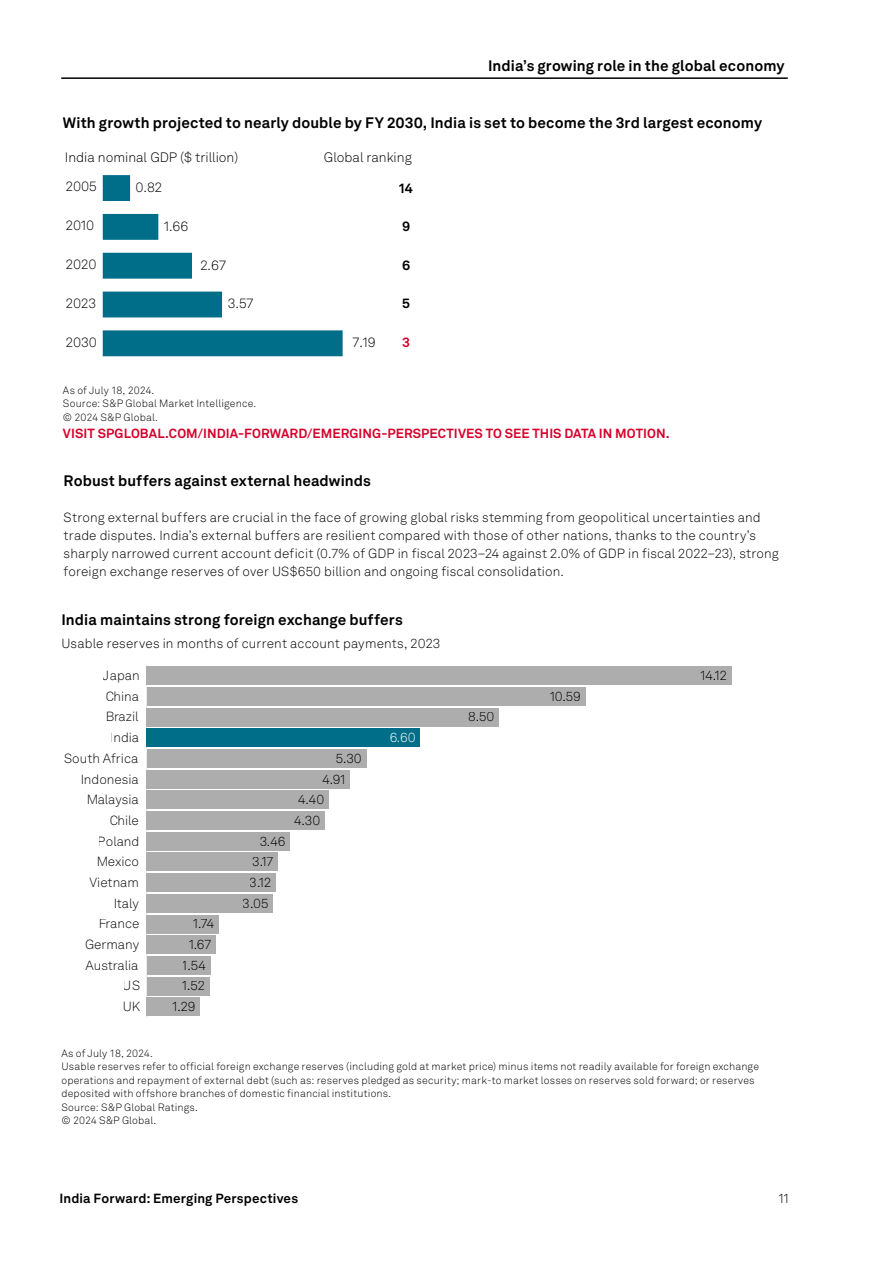
<style>
.page{position:relative;width:894px;height:1263px;background:#fff}
.page>*{position:absolute;margin:0;border:0;box-sizing:border-box;transform-origin:0 0}
.t1{font:700 15px "Akkurat LL";letter-spacing:.005em;color:#000}
.t2{font:300 13.5px "Akkurat LL";letter-spacing:-.005em;color:#000}
.t3{font:700 13.5px "Akkurat LL";color:#000}
.t4{font:700 13.5px "Akkurat LL";color:#d6002a}
.t5{font:300 13.2px/18px "Akkurat LL";letter-spacing:.01em;color:#000}
.t6{font:300 13.2px "Akkurat LL";color:#0a0a0a}
.t7{font:700 13.2px "Akkurat Pro";letter-spacing:.005em;color:#d6002a}
.t8{font:700 13.2px "Akkurat LL";letter-spacing:.01em;color:#000}
.t9{font:300 13.2px "Akkurat LL";color:#fff}
.t10{font:300 10.5px/13.5px "Akkurat Pro";letter-spacing:.015em;color:#000}
</style>
<div class="page">
<svg style="left:103px;top:175px;width:239px;height:181px"></svg>
<hr style="left:146px;top:665px;width:1px;height:352px;background:#e6e7e8">
<div style="left:147px;top:666px;width:584px;height:19px;background:#adadad"></div>
<div style="left:147px;top:687px;width:438px;height:19px;background:#adadad"></div>
<div style="left:147px;top:707px;width:351px;height:19px;background:#adadad"></div>
<div style="left:147px;top:728px;width:273px;height:19px;background:#006d89"></div>
<div style="left:147px;top:749px;width:219px;height:19px;background:#adadad"></div>
<div style="left:147px;top:770px;width:203px;height:18px;background:#adadad"></div>
<div style="left:147px;top:790px;width:182px;height:19px;background:#adadad"></div>
<div style="left:147px;top:811px;width:178px;height:19px;background:#adadad"></div>
<div style="left:147px;top:832px;width:143px;height:18px;background:#adadad"></div>
<div style="left:147px;top:852px;width:131px;height:19px;background:#adadad"></div>
<div style="left:147px;top:873px;width:129px;height:19px;background:#adadad"></div>
<div style="left:147px;top:894px;width:126px;height:18px;background:#adadad"></div>
<div style="left:147px;top:914px;width:72px;height:19px;background:#adadad"></div>
<div style="left:147px;top:935px;width:69px;height:19px;background:#adadad"></div>
<div style="left:147px;top:956px;width:63px;height:18px;background:#adadad"></div>
<div style="left:147px;top:976px;width:62px;height:19px;background:#adadad"></div>
<div style="left:147px;top:997px;width:53px;height:19px;background:#adadad"></div>
<svg style="left:466px;top:726px;width:30px;height:1px"></svg>
<svg style="left:241px;top:788px;width:109px;height:125px"></svg>
<svg style="left:170px;top:933px;width:46px;height:63px"></svg>
<hr style="left:61px;top:77px;width:726px;height:2px;background:#000">
<p class="t1" style="left:488px;top:54px;width:298px">India’s growing role in the global economy</p>
<p class="t1" style="left:63px;top:111px;width:700px">With growth projected to nearly double by FY 2030, India is set to become the 3rd largest economy</p>
<p class="t2" style="left:65px;top:148px;width:175px">India nominal GDP ($ trillion)</p>
<p class="t2" style="left:66px;top:177px;width:32px">2005</p>
<p class="t2" style="left:66px;top:216px;width:30px">2010</p>
<p class="t2" style="left:66px;top:255px;width:32px">2020</p>
<p class="t2" style="left:66px;top:293px;width:32px">2023</p>
<p class="t2" style="left:66px;top:332px;width:32px">2030</p>
<p class="t2" style="left:135px;top:178px;width:28px">0.82</p>
<p class="t2" style="left:164px;top:216px;width:26px">1.66</p>
<p class="t2" style="left:200px;top:255px;width:27px">2.67</p>
<p class="t2" style="left:228px;top:294px;width:27px">3.57</p>
<p class="t2" style="left:324px;top:148px;width:90px">Global ranking</p>
<p class="t3" style="left:399px;top:177px;width:15px">14</p>
<p class="t3" style="left:402px;top:216px;width:10px">9</p>
<p class="t3" style="left:402px;top:254px;width:10px">6</p>
<p class="t3" style="left:402px;top:292px;width:9px">5</p>
<p class="t4" style="left:402px;top:332px;width:9px">3</p>
<p class="t2" style="left:352px;top:333px;width:25px">7.19</p>
<p class="t10" style="left:63px;top:383px;width:195px">As of July 18, 2024.<br>Source: S&amp;P Global Market Intelligence. © 2024 S&amp;P Global.</p>
<p class="t7" style="left:63px;top:425px;width:608px">VISIT SPGLOBAL.COM/INDIA-FORWARD/EMERGING-PERSPECTIVES TO SEE THIS DATA IN MOTION.</p>
<p class="t1" style="left:64px;top:469px;width:308px">Robust buffers against external headwinds</p>
<p class="t5" style="left:64px;top:508px;width:716px">Strong external buffers are crucial in the face of growing global risks stemming from geopolitical uncertainties and trade disputes. India’s external buffers are resilient compared with those of other nations, thanks to the country’s sharply narrowed current account deficit (0.7% of GDP in fiscal 2023–24 against 2.0% of GDP in fiscal 2022–23), strong foreign exchange reserves of over US$650 billion and ongoing fiscal consolidation.</p>
<p class="t1" style="left:61px;top:608px;width:342px">India maintains strong foreign exchange buffers</p>
<p class="t5" style="left:61px;top:634px;width:380px">Usable reserves in months of current account payments, 2023</p>
<p class="t6" style="left:103px;top:666px;width:38px">Japan</p>
<p class="t5" style="left:700px;top:666px;width:28px">14.12</p>
<p class="t5" style="left:550px;top:687px;width:32px">10.59</p>
<p class="t5" style="left:468px;top:707px;width:28px">8.50</p>
<p class="t9" style="left:389px;top:728px;width:28px">6.60</p>
<p class="t5" style="left:335px;top:749px;width:28px">5.30</p>
<p class="t5" style="left:322px;top:769px;width:24px">4.91</p>
<p class="t5" style="left:298px;top:790px;width:28px">4.40</p>
<p class="t5" style="left:294px;top:811px;width:28px">4.30</p>
<p class="t5" style="left:259px;top:831px;width:27px">3.46</p>
<p class="t5" style="left:252px;top:852px;width:23px">3.17</p>
<p class="t5" style="left:249px;top:873px;width:23px">3.12</p>
<p class="t5" style="left:243px;top:893px;width:27px">3.05</p>
<p class="t5" style="left:193px;top:914px;width:22px">1.74</p>
<p class="t5" style="left:189px;top:935px;width:24px">1.67</p>
<p class="t5" style="left:183px;top:955px;width:24px">1.54</p>
<p class="t5" style="left:182px;top:976px;width:24px">1.52</p>
<p class="t5" style="left:172px;top:997px;width:24px">1.29</p>
<p class="t10" style="left:61px;top:1046px;width:698px">As of July 18, 2024.<br>Usable reserves refer to official foreign exchange reserves (including gold at market price) minus items not readily available for foreign exchange operations and repayment of external debt (such as: reserves pledged as security; mark-to market losses on reserves sold forward; or reserves deposited with offshore branches of domestic financial institutions.<br>Source: S&amp;P Global Ratings.<br>© 2024 S&amp;P Global.</p>
<p class="t6" style="left:105px;top:687px;width:35px">China</p>
<p class="t6" style="left:105px;top:707px;width:35px">Brazil</p>
<p class="t6" style="left:110px;top:728px;width:31px">India</p>
<p class="t6" style="left:64px;top:749px;width:75px">South Africa</p>
<p class="t6" style="left:80px;top:769px;width:60px">Indonesia</p>
<p class="t6" style="left:86px;top:790px;width:54px">Malaysia</p>
<p class="t6" style="left:109px;top:811px;width:31px">Chile</p>
<p class="t6" style="left:98px;top:831px;width:43px">Poland</p>
<p class="t6" style="left:96px;top:852px;width:44px">Mexico</p>
<p class="t6" style="left:89px;top:873px;width:51px">Vietnam</p>
<p class="t6" style="left:113px;top:893px;width:27px">Italy</p>
<p class="t6" style="left:98px;top:914px;width:43px">France</p>
<p class="t6" style="left:85px;top:935px;width:56px">Germany</p>
<p class="t6" style="left:85px;top:956px;width:54px">Australia</p>
<p class="t6" style="left:123px;top:976px;width:19px">US</p>
<p class="t6" style="left:123px;top:997px;width:19px">UK</p>
<p class="t8" style="left:59px;top:1188px;width:240px">India Forward: Emerging Perspectives</p>
<p class="t5" style="left:778px;top:1189px;width:11px">11</p>
</div>
